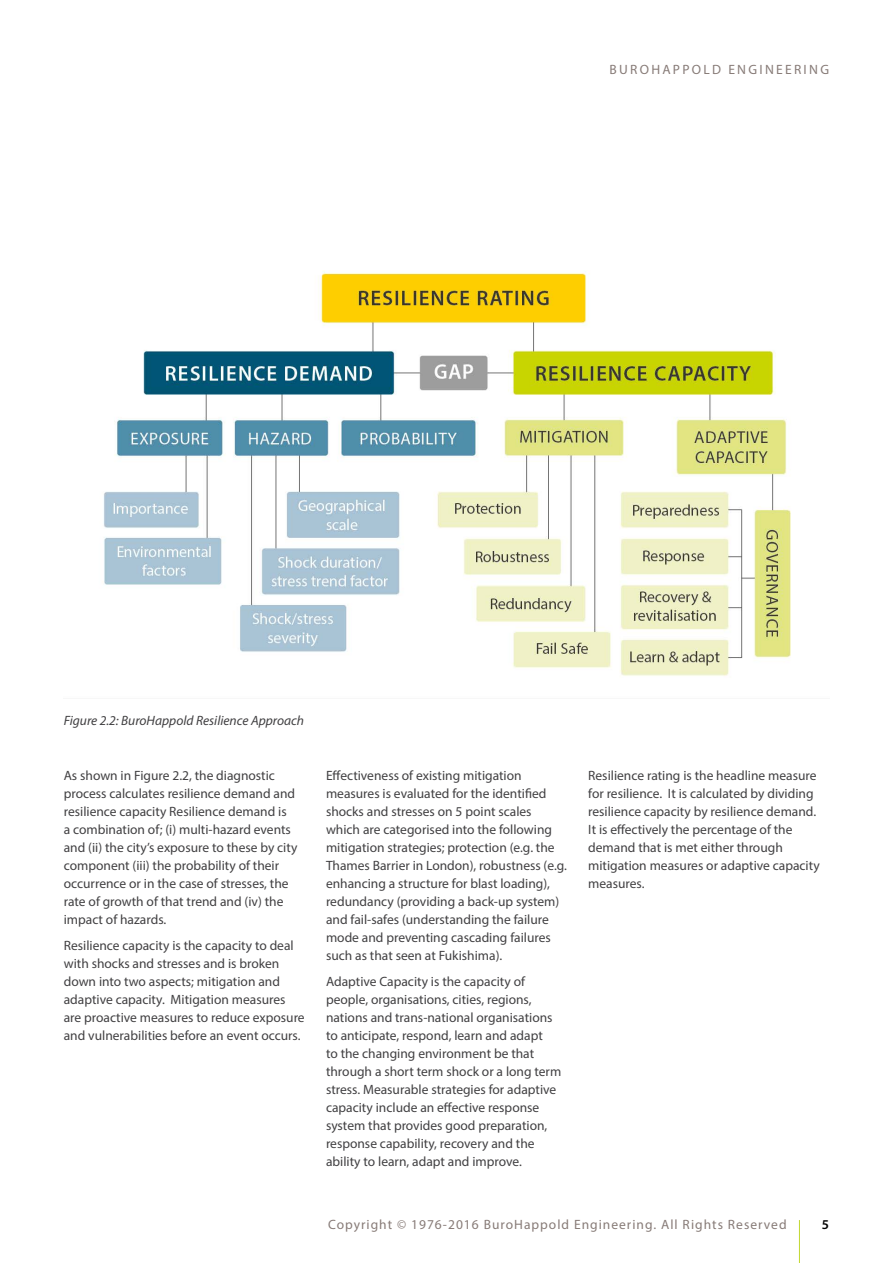
<style>
.page{position:relative;width:893px;height:1263px;background:#fff}
.page>*{position:absolute;margin:0;border:0;box-sizing:border-box;transform-origin:0 0}
.t1{font:13.5px/18px "Myriad Pro";color:#414042}
.t2{font:13.5px "Myriad Pro";letter-spacing:.075em;color:#877b77}
.t3{font:italic 13.5px "Myriad Pro";color:#414042}
.t4{font:13.5px "Myriad Pro";letter-spacing:.17em;color:#877b77}
.t5{font:600 13.5px "Myriad Pro";color:#000}
</style>
<div class="page">
<hr style="left:799px;top:1220px;width:1px;height:43px;background:#c1d72f">
<img style="left:103px;top:270px;width:688px;height:406px">
<p class="t4" style="left:609px;top:61px;width:221px">BUROHAPPOLD ENGINEERING</p>
<p class="t3" style="left:64px;top:712px;width:242px">Figure 2.2: BuroHappold Resilience Approach</p>
<p class="t1" style="left:64px;top:766px;width:235px">As shown in Figure 2.2, the diagnostic process calculates resilience demand and resilience capacity Resilience demand is<br>a combination of; (i) multi-hazard events and (ii) the city’s exposure to these by city component (iii) the probability of their occurrence or in the case of stresses, the rate of growth of that trend and (iv) the impact of hazards.</p>
<p class="t1" style="left:64px;top:936px;width:242px">Resilience capacity is the capacity to deal with shocks and stresses and is broken down into two aspects; mitigation and adaptive capacity. Mitigation measures are proactive measures to reduce exposure and vulnerabilities before an event occurs.</p>
<p class="t1" style="left:326px;top:766px;width:242px">Effectiveness of existing mitigation measures is evaluated for the identified shocks and stresses on 5 point scales which are categorised into the following mitigation strategies; protection (e.g. the Thames Barrier in London), robustness (e.g. enhancing a structure for blast loading), redundancy (providing a back-up system) and fail-safes (understanding the failure mode and preventing cascading failures such as that seen at Fukishima).</p>
<p class="t1" style="left:326px;top:972px;width:237px">Adaptive Capacity is the capacity of people, organisations, cities, regions, nations and trans-national organisations to anticipate, respond, learn and adapt<br>to the changing environment be that through a short term shock or a long term stress. Measurable strategies for adaptive capacity include an effective response system that provides good preparation, response capability, recovery and the ability to learn, adapt and improve.</p>
<p class="t1" style="left:588px;top:766px;width:233px">Resilience rating is the headline measure for resilience. It is calculated by dividing resilience capacity by resilience demand.<br>It is effectively the percentage of the demand that is met either through mitigation measures or adaptive capacity measures.</p>
<p class="t2" style="left:328px;top:1216px;width:460px">Copyright © 1976-2016 BuroHappold Engineering. All Rights Reserved</p>
<p class="t5" style="left:822px;top:1216px;width:9px">5</p>
</div>
